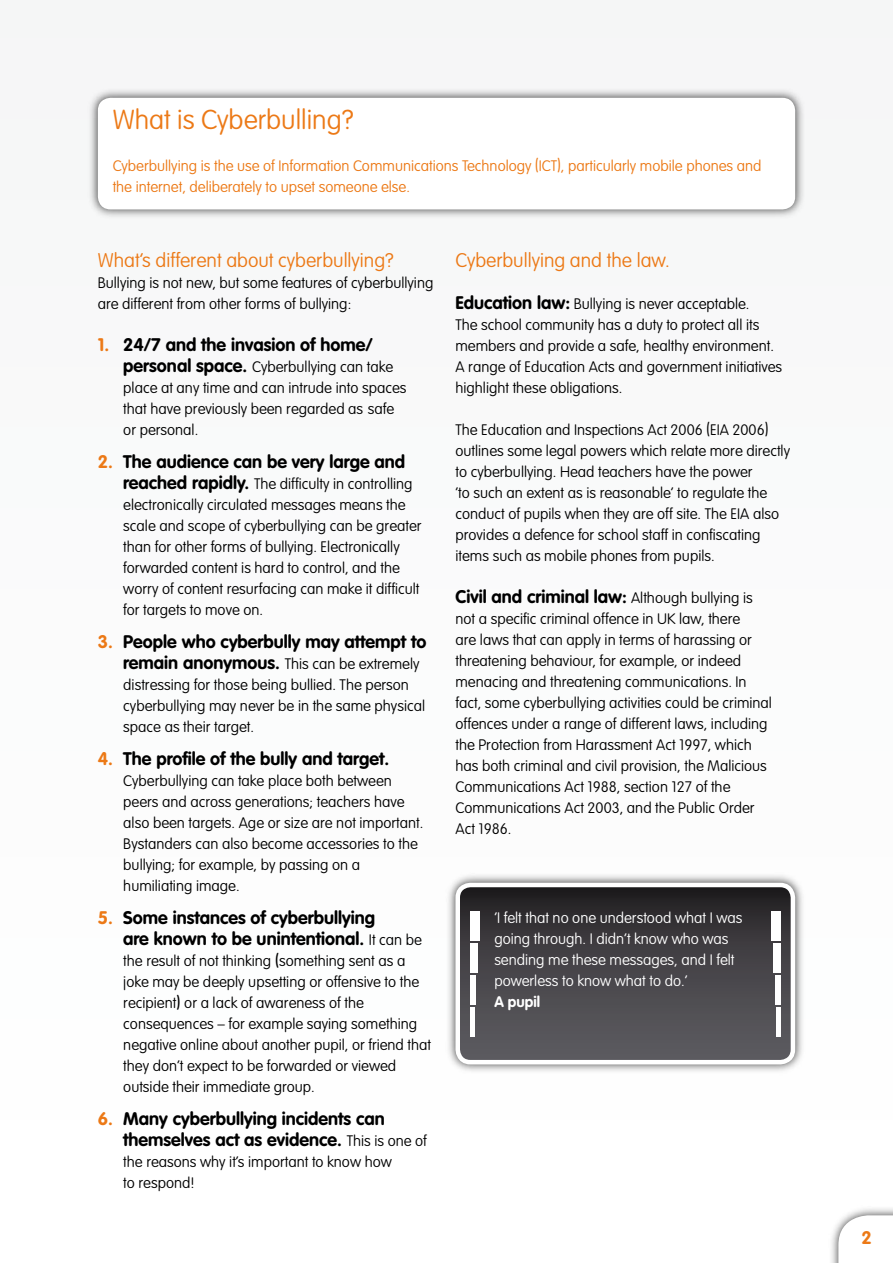
<style>
.page{position:relative;width:893px;height:1263px;background:#fbfbfb}
.page>*{position:absolute;margin:0;border:0;box-sizing:border-box;transform-origin:0 0}
.t1{font:100 27px "VAG Rounded Std";color:#ec7916}
.t2{font:100 19.5px "VAG Rounded Std";color:#ec7916}
.t3{font:700 18px/21px "VAG Rounded Std";color:#000}
.t4{font:700 18px "VAG Rounded Std";color:#ec7916}
.t5{font:100 15px/21px "VAG Rounded Std";color:#000}
.t6{font:100 15px/21px "VAG Rounded Std";color:#ec7916}
.t7{font:100 15px/21px "VAG Rounded Std";color:#fff}
.t8{font:700 15px "VAG Rounded Std";color:#fff}
.s1{font-size:18px}
.s2{font-weight:700;font-size:18px}
.s3{font-weight:100;font-size:15px}
.s4{font-weight:300;font-size:18px}
</style>
<div class="page">
<div style="left:828px;top:1205px;width:65px;height:58px;background:#000;opacity:.75"></div>
<svg style="left:838px;top:1215px;width:55px;height:48px"></svg>
<div style="left:88px;top:88px;width:717px;height:132px;background:#000;opacity:.75"></div>
<div style="left:98px;top:98px;width:697px;height:111px;background:#fff;border-radius:13px"></div>
<div style="left:445px;top:873px;width:361px;height:203px;background:#000;opacity:.75"></div>
<div style="left:458px;top:885px;width:335px;height:177px;background:linear-gradient(to bottom,#252325,#636268);border-radius:13px"></div>
<div style="left:455px;top:883px;width:340px;height:181px;border:4px solid #fff;border-radius:13px"></div>
<div style="left:470px;top:911px;width:10px;height:29px;background:#fff"></div>
<div style="left:470px;top:943px;width:8px;height:30px;background:#fff"></div>
<div style="left:470px;top:975px;width:6px;height:29px;background:#fff"></div>
<hr style="left:470px;top:1007px;width:4px;height:29px;background:#fff">
<div style="left:771px;top:911px;width:10px;height:29px;background:#fff"></div>
<div style="left:773px;top:943px;width:8px;height:30px;background:#fff"></div>
<div style="left:775px;top:975px;width:6px;height:29px;background:#fff"></div>
<div style="left:776px;top:1007px;width:5px;height:29px;background:#fff"></div>
<h1 class="t1" style="left:113px;top:104px;width:242px">What is Cyberbulling?</h1>
<p class="t6" style="left:113px;top:156px;width:650px">Cyberbullying is the use of Information Communications Technology <span class="s1">(</span>ICT<span class="s1">)</span>, particularly mobile phones and the internet, deliberately to upset someone else.</p>
<h2 class="t2" style="left:98px;top:249px;width:298px">What’s different about cyberbullying?</h2>
<p class="t5" style="left:98px;top:273px;width:337px">Bullying is not new, but some features of cyberbullying are different from other forms of bullying:</p>
<p class="t3" style="left:123px;top:335px;width:251px">24/7 and the invasion of home/</p>
<p class="t5" style="left:123px;top:357px;width:285px"><span class="s2">personal space.</span> Cyberbullying can take place at any time and can intrude into spaces that have previously been regarded as safe or personal.</p>
<p class="t3" style="left:123px;top:452px;width:283px">The audience can be very large and</p>
<p class="t5" style="left:123px;top:474px;width:300px"><span class="s2">reached rapidly.</span> The difficulty in controlling electronically circulated messages means the scale and scope of cyberbullying can be greater than for other forms of bullying. Electronically forwarded content is hard to control, and the worry of content resurfacing can make it difficult for targets to move on.</p>
<p class="t3" style="left:123px;top:632px;width:305px">People who cyberbully may attempt to</p>
<p class="t5" style="left:123px;top:654px;width:303px"><span class="s2">remain anonymous.</span> This can be extremely distressing for those being bullied. The person cyberbullying may never be in the same physical space as their target.</p>
<p class="t3" style="left:123px;top:749px;width:268px">The profile of the bully and target.</p>
<p class="t5" style="left:123px;top:771px;width:302px">Cyberbullying can take place both between peers and across generations; teachers have also been targets. Age or size are not important.<br>Bystanders can also become accessories to the bullying; for example, by passing on a humiliating image.</p>
<p class="t3" style="left:123px;top:908px;width:300px">Some instances of cyberbullying<br>are known to be unintentional. <span class="s3">It can be</span></p>
<p class="t5" style="left:123px;top:951px;width:309px">the result of not thinking <span class="s4">(</span>something sent as a joke may be deeply upsetting or offensive to the recipient<span class="s4">)</span> or a lack of awareness of the consequences – for example saying something negative online about another pupil, or friend that they don’t expect to be forwarded or viewed outside their immediate group.</p>
<p class="t3" style="left:123px;top:1109px;width:305px">Many cyberbullying incidents can themselves act as evidence. <span class="s3">This is one of</span></p>
<p class="t5" style="left:123px;top:1152px;width:270px">the reasons why it’s important to know how to respond!</p>
<p class="t4" style="left:98px;top:334px;width:13px">1.</p>
<p class="t4" style="left:98px;top:451px;width:17px">2.</p>
<p class="t4" style="left:98px;top:631px;width:17px">3.</p>
<p class="t4" style="left:98px;top:748px;width:17px">4.</p>
<p class="t4" style="left:98px;top:907px;width:17px">5.</p>
<p class="t4" style="left:98px;top:1108px;width:17px">6.</p>
<h2 class="t2" style="left:455px;top:249px;width:216px">Cyberbullying and the law.</h2>
<p class="t5" style="left:455px;top:294px;width:328px"><span class="s2">Education law:</span> Bullying is never acceptable.<br>The school community has a duty to protect all its members and provide a safe, healthy environment.<br>A range of Education Acts and government initiatives highlight these obligations.</p>
<p class="t5" style="left:455px;top:420px;width:336px">The Education and Inspections Act 2006 <span class="s1">(</span>EIA 2006<span class="s1">) </span>outlines some legal powers which relate more directly to cyberbullying. Head teachers have the power<br>‘to such an extent as is reasonable’ to regulate the conduct of pupils when they are off site. The EIA also provides a defence for school staff in confiscating items such as mobile phones from pupils.</p>
<p class="t3" style="left:455px;top:587px;width:299px">Civil and criminal law: <span class="s3">Although bullying is</span></p>
<p class="t5" style="left:455px;top:609px;width:318px">not a specific criminal offence in UK law, there<br>are laws that can apply in terms of harassing or threatening behaviour, for example, or indeed menacing and threatening communications. In fact, some cyberbullying activities could be criminal offences under a range of different laws, including the Protection from Harassment Act 1997, which has both criminal and civil provision, the Malicious Communications Act 1988, section 127 of the Communications Act 2003, and the Public Order Act 1986.</p>
<p class="t7" style="left:494px;top:907px;width:250px">‘I felt that no one understood what I was going through. I didn’t know who was sending me these messages, and I felt powerless to know what to do.’</p>
<p class="t8" style="left:494px;top:992px;width:47px">A pupil</p>
<p class="t4" style="left:861px;top:1227px;width:12px">2</p>
</div>
